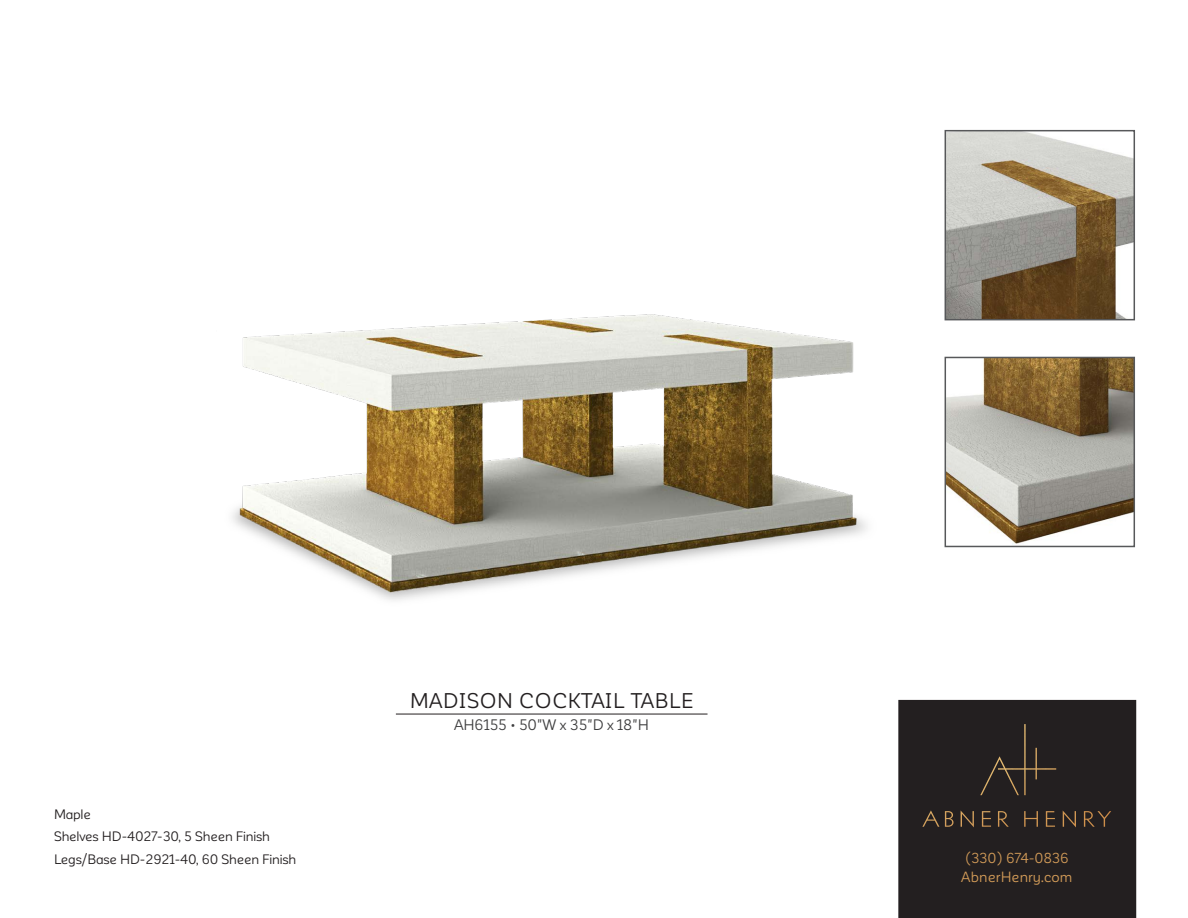
<style>
.page{position:relative;width:1188px;height:918px;background:#fff}
.page>*{position:absolute;margin:0;border:0;box-sizing:border-box;transform-origin:0 0}
.Tear_Sheet_Product_N{font:21px "Corporative Sans Alt";letter-spacing:.03em;color:#231f20}
.Main_Product_Specs{font:15px "Corporative Sans Alt";letter-spacing:-.01em;color:#3e3e3f}
.t1{font:14.55px "Corporative Sans Alt";letter-spacing:.01em;color:#d29b58}
.t2{font:14.25px "Corporative Sans Alt";letter-spacing:-.01em;color:#d29b58}
.Tear_Sheet_Specs{font:13.5px "Corporative Sans Alt";letter-spacing:-.01em;color:#231f20}
</style>
<div class="page">
<div style="left:898px;top:700px;width:238px;height:218px;background:#231f20"></div>
<img style="left:922px;top:724px;width:189px;height:103px">
<img style="left:232px;top:314px;width:635px;height:287px">
<img style="left:948px;top:360px;width:184px;height:184px">
<div style="left:945px;top:357px;width:190px;height:190px;border:2px solid #57585a"></div>
<img style="left:948px;top:133px;width:184px;height:184px">
<div style="left:945px;top:130px;width:190px;height:190px;border:2px solid #57585a"></div>
<hr style="left:396px;top:714px;width:312px;height:1px;background:#231f20">
<p class="Tear_Sheet_Specs" style="left:54px;top:807px;width:38px">Maple</p>
<p class="Tear_Sheet_Specs" style="left:54px;top:829px;width:218px">Shelves HD-4027-30, 5 Sheen Finish</p>
<p class="Tear_Sheet_Specs" style="left:54px;top:852px;width:244px">Legs/Base HD-2921-40, 60 Sheen Finish</p>
<p class="Tear_Sheet_Product_N" style="left:410px;top:689px;width:284px">MADISON COCKTAIL TABLE</p>
<p class="Main_Product_Specs" style="left:454px;top:717px;width:196px">AH6155 • 50"W x 35"D x 18"H</p>
<p class="t2" style="left:965px;top:850px;width:106px">(330) 674-0836</p>
<p class="t1" style="left:961px;top:869px;width:113px">AbnerHenry.com</p>
</div>
